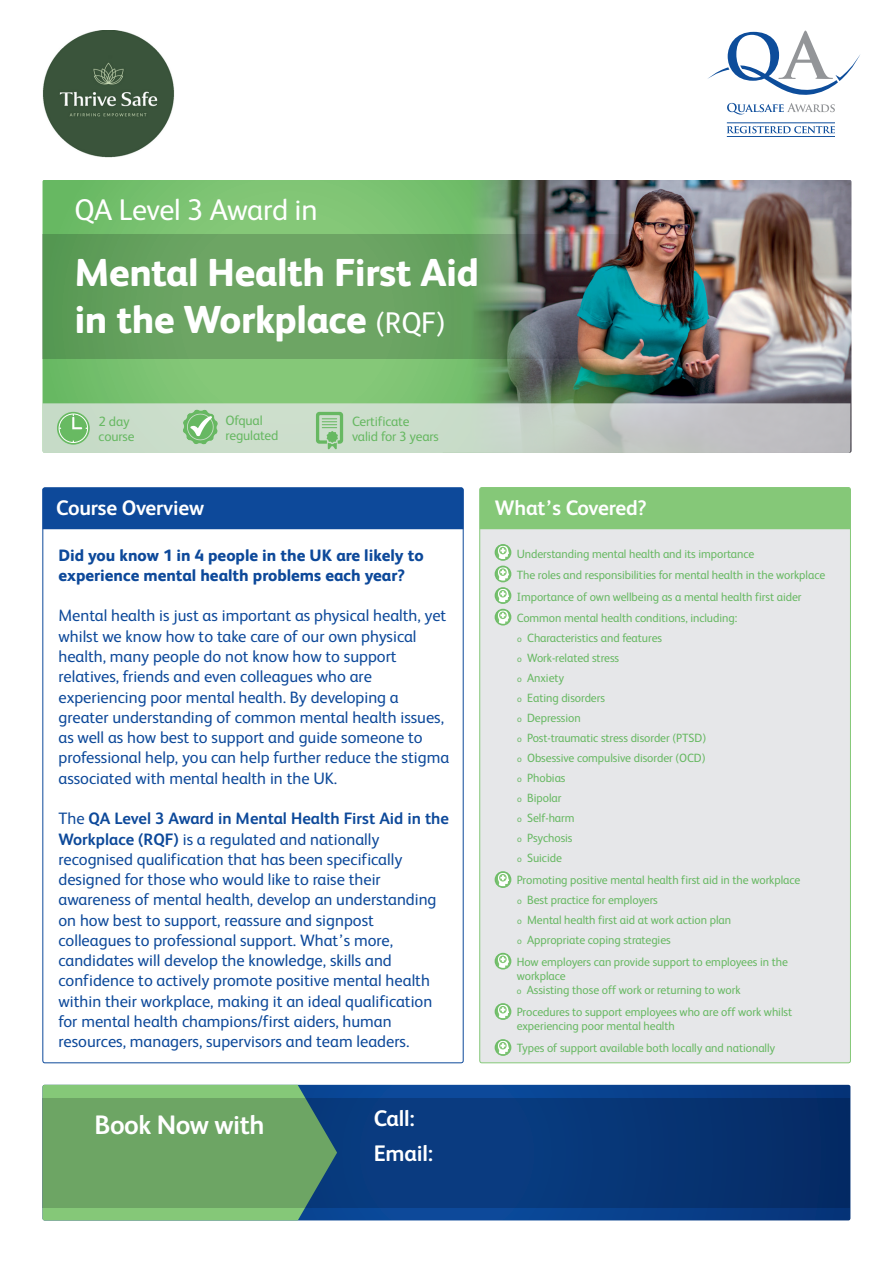
<style>
.page{position:relative;width:893px;height:1263px;background:#fff}
.page>*{position:absolute;margin:0;border:0;box-sizing:border-box;transform-origin:0 0}
.t1{font:800 39px/46.8px "FS Albert";letter-spacing:-.01em;color:#fff}
.t2{font:30px "FS Albert";letter-spacing:-.015em;color:#fff}
.t3{font:700 26.7px "FS Albert";letter-spacing:-.02em;color:#fff}
.t4{font:700 22.5px/34.5px "FS Albert";letter-spacing:-.01em;color:#fff}
.t5{font:700 21px "FS Albert";letter-spacing:-.01em;color:#fff}
.t6{font:16.5px/20.2px "FS Albert";color:#0d499a}
.t7{font:800 16.5px/20.2px "FS Albert";color:#0d499a}
.t8{font:13.5px/15px "FS Albert";letter-spacing:-.01em;color:#67b862}
.t9{font:12px/20px "FS Albert";letter-spacing:-.005em;color:#67b862}
.s1{font-weight:400;font-size:30px}
.s2{font-weight:700}
.s3{font-size:9px}
</style>
<div class="page">
<img style="left:530px;top:180px;width:321px;height:273px">
<svg style="left:43px;top:180px;width:488px;height:273px;background:#78bc6f"></svg>
<svg style="left:337px;top:1085px;width:513px;height:135px;background:#09418e"></svg>
<svg style="left:43px;top:1085px;width:294px;height:135px;background:#76b87b"></svg>
<img style="left:43px;top:234px;width:807px;height:124px">
<svg style="left:43px;top:1098px;width:807px;height:110px;background:#2a5c70"></svg>
<svg style="left:43px;top:403px;width:807px;height:50px;background:#c1d0c2"></svg>
<svg style="left:727px;top:103px;width:108px;height:12px"></svg>
<svg style="left:707px;top:31px;width:153px;height:64px"></svg>
<svg style="left:727px;top:126px;width:108px;height:7px"></svg>
<hr style="left:727px;top:123px;width:108px;height:1px;background:#0d4d9b">
<hr style="left:727px;top:136px;width:108px;height:1px;background:#0d4d9b">
<div style="left:480px;top:488px;width:370px;height:575px;background:#e6e7e9;border-radius:2px"></div>
<svg style="left:495px;top:544px;width:16px;height:17px"></svg>
<svg style="left:498px;top:546px;width:11px;height:13px"></svg>
<div style="left:495px;top:566px;width:16px;height:16px;background:#75bf6e;border-radius:8px"></div>
<svg style="left:498px;top:567px;width:11px;height:14px"></svg>
<svg style="left:495px;top:587px;width:16px;height:17px"></svg>
<svg style="left:498px;top:589px;width:11px;height:13px"></svg>
<div style="left:495px;top:609px;width:16px;height:16px;background:#76bf6e;border-radius:8px"></div>
<svg style="left:498px;top:610px;width:11px;height:14px"></svg>
<svg style="left:495px;top:871px;width:16px;height:17px"></svg>
<svg style="left:498px;top:873px;width:11px;height:13px"></svg>
<div style="left:495px;top:953px;width:16px;height:16px;background:#76c06e;border-radius:8px"></div>
<svg style="left:498px;top:954px;width:11px;height:14px"></svg>
<svg style="left:495px;top:1003px;width:16px;height:17px"></svg>
<svg style="left:498px;top:1005px;width:11px;height:13px"></svg>
<svg style="left:495px;top:1039px;width:16px;height:17px"></svg>
<svg style="left:498px;top:1041px;width:11px;height:13px"></svg>
<div style="left:480px;top:488px;width:370px;height:41px;background:#85c878"></div>
<div style="left:43px;top:488px;width:420px;height:41px;background:#0d499a"></div>
<img style="left:42px;top:30px;width:132px;height:128px">
<h2 class="t2" style="left:74px;top:193px;width:245px">QA Level 3 Award in</h2>
<h1 class="t1" style="left:74px;top:249px;width:406px">Mental Health First Aid in the Workplace <span class="s1">(RQF)</span></h1>
<p class="t8" style="left:99px;top:413px;width:37px">2 day course</p>
<p class="t8" style="left:225px;top:413px;width:55px">Ofqual regulated</p>
<p class="t5" style="left:56px;top:495px;width:150px">Course Overview</p>
<p class="t8" style="left:352px;top:413px;width:88px">Certificate valid for 3 years</p>
<p class="t7" style="left:58px;top:545px;width:367px">Did you know 1 in 4 people in the UK are likely to experience mental health problems each year?</p>
<p class="t6" style="left:58px;top:606px;width:392px">Mental health is just as important as physical health, yet whilst we know how to take care of our own physical health, many people do not know how to support relatives, friends and even colleagues who are experiencing poor mental health. By developing a greater understanding of common mental health issues, as well as how best to support and guide someone to professional help, you can help further reduce the stigma associated with mental health in the UK.</p>
<p class="t6" style="left:58px;top:808px;width:392px">The <span class="s2">QA Level 3 Award in Mental Health First Aid in the Workplace (RQF)</span> is a regulated and nationally recognised qualification that has been specifically designed for those who would like to raise their awareness of mental health, develop an understanding on how best to support, reassure and signpost colleagues to professional support. What’s more, candidates will develop the knowledge, skills and confidence to actively promote positive mental health within their workplace, making it an ideal qualification for mental health champions/first aiders, human resources, managers, supervisors and team leaders.</p>
<h3 class="t3" style="left:95px;top:1110px;width:171px">Book Now with</h3>
<h3 class="t4" style="left:374px;top:1101px;width:61px">Call:<br>Email:</h3>
<p class="t5" style="left:495px;top:496px;width:153px">What’s Covered?</p>
<p class="t9" style="left:517px;top:543px;width:310px;line-height:21.6px">Understanding mental health and its importance<br>The roles and responsibilities for mental health in the workplace Importance of own wellbeing as a mental health first aider Common mental health conditions, including:</p>
<p class="t9" style="left:517px;top:628px;width:190px"><span class="s3">o</span> Characteristics and features<br><span class="s3">o</span> Work-related stress<br><span class="s3">o</span> Anxiety<br><span class="s3">o</span> Eating disorders<br><span class="s3">o</span> Depression<br><span class="s3">o</span> Post-traumatic stress disorder (PTSD) <span class="s3">o</span> Obsessive compulsive disorder (OCD) <span class="s3">o</span> Phobias<br><span class="s3">o</span> Bipolar<br><span class="s3">o</span> Self-harm<br><span class="s3">o</span> Psychosis<br><span class="s3">o</span> Suicide</p>
<p class="t9" style="left:517px;top:870px;width:285px">Promoting positive mental health first aid in the workplace <span class="s3">o</span> Best practice for employers<br><span class="s3">o</span> Mental health first aid at work action plan<br><span class="s3">o</span> Appropriate coping strategies</p>
<p class="t9" style="left:517px;top:954px;width:273px;line-height:14.4px">How employers can provide support to employees in the workplace<br><span class="s3">o</span> Assisting those off work or returning to work</p>
<p class="t9" style="left:517px;top:1004px;width:277px;line-height:14.4px">Procedures to support employees who are off work whilst experiencing poor mental health</p>
<p class="t9" style="left:517px;top:1038px;width:260px">Types of support available both locally and nationally</p>
</div>
